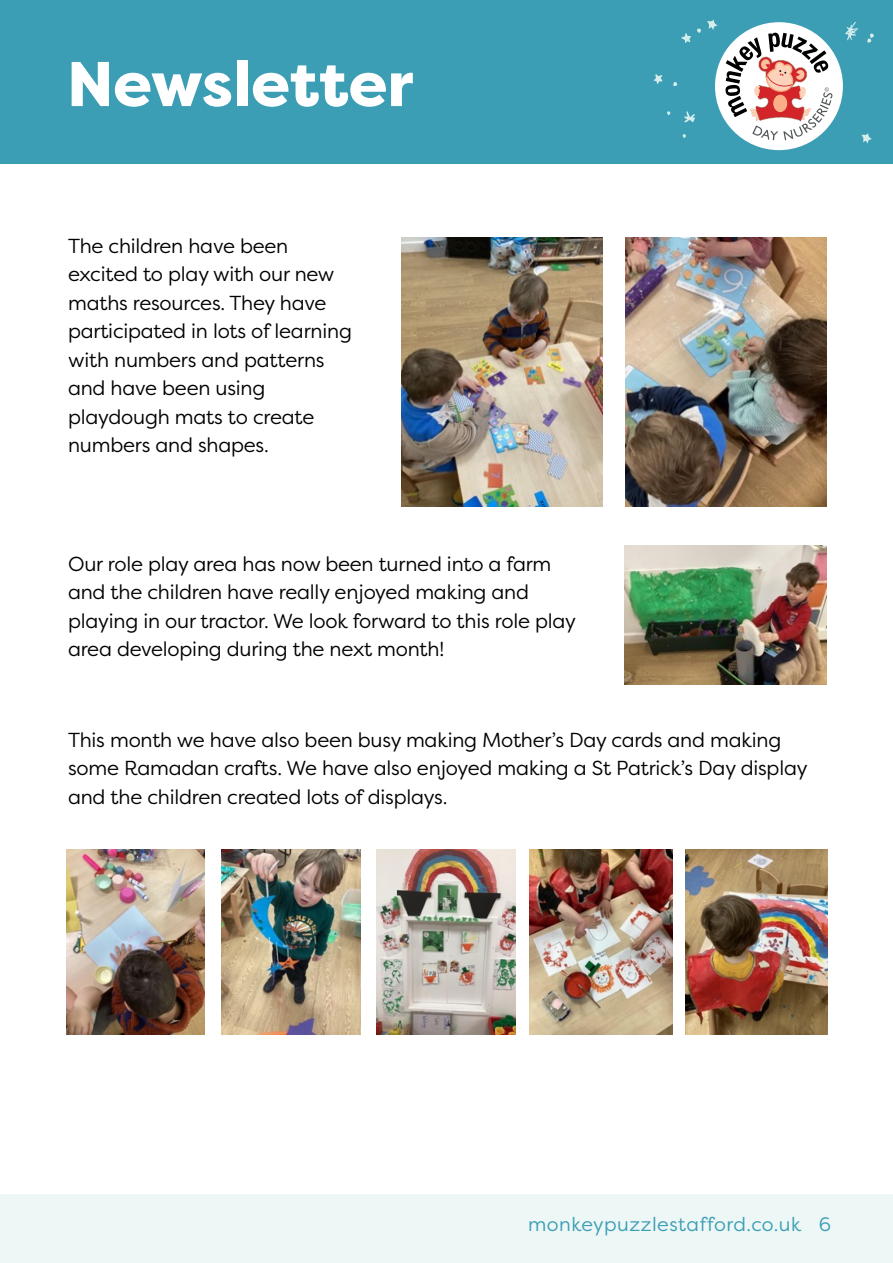
<style>
.page{position:relative;width:893px;height:1263px;background:#fff}
.page>*{position:absolute;margin:0;border:0;box-sizing:border-box;transform-origin:0 0}
.t1{font:800 63px "Filson Pro";letter-spacing:-.005em;color:#fff}
.t2{font:20.25px/28.5px "Filson Pro";letter-spacing:-.01em;color:#000}
.t3{font:19.5px "Filson Pro";letter-spacing:.025em;color:#3c9eb5}
</style>
<div class="page">
<div style="left:0;top:0;width:893px;height:164px;background:#3c9eb5"></div>
<div style="left:715px;top:22px;width:128px;height:128px;background:#fff;border-radius:50%"></div>
<svg style="left:725px;top:33px;width:107px;height:107px"></svg>
<svg style="left:654px;top:74px;width:8px;height:10px"></svg>
<svg style="left:673px;top:82px;width:4px;height:4px"></svg>
<svg style="left:861px;top:133px;width:11px;height:10px"></svg>
<svg style="left:845px;top:22px;width:13px;height:18px"></svg>
<svg style="left:867px;top:33px;width:7px;height:10px"></svg>
<svg style="left:681px;top:33px;width:10px;height:10px"></svg>
<svg style="left:697px;top:19px;width:21px;height:14px"></svg>
<svg style="left:684px;top:111px;width:11px;height:11px"></svg>
<svg style="left:682px;top:134px;width:4px;height:4px"></svg>
<svg style="left:667px;top:111px;width:3px;height:4px"></svg>
<div style="left:0;top:1195px;width:893px;height:68px;background:#edf7f6"></div>
<img style="left:402px;top:238px;width:201px;height:268px">
<img style="left:625px;top:238px;width:201px;height:268px">
<img style="left:624px;top:545px;width:202px;height:139px">
<img style="left:67px;top:850px;width:138px;height:185px">
<img style="left:221px;top:850px;width:140px;height:185px">
<img style="left:377px;top:850px;width:139px;height:185px">
<img style="left:530px;top:850px;width:142px;height:185px">
<img style="left:685px;top:850px;width:143px;height:185px">
<h1 class="t1" style="left:67px;top:45px;width:348px">Newsletter</h1>
<p class="t2" style="left:68px;top:231px;width:285px">The children have been excited to play with our new maths resources. They have participated in lots of learning with numbers and patterns and have been using playdough mats to create numbers and shapes.</p>
<p class="t2" style="left:68px;top:549px;width:510px">Our role play area has now been turned into a farm and the children have really enjoyed making and playing in our tractor. We look forward to this role play area developing during the next month!</p>
<p class="t2" style="left:68px;top:725px;width:741px">This month we have also been busy making Mother’s Day cards and making some Ramadan crafts. We have also enjoyed making a St Patrick’s Day display and the children created lots of displays.</p>
<p class="t3" style="left:528px;top:1212px;width:305px">monkeypuzzlestafford.co.uk 6</p>
</div>
